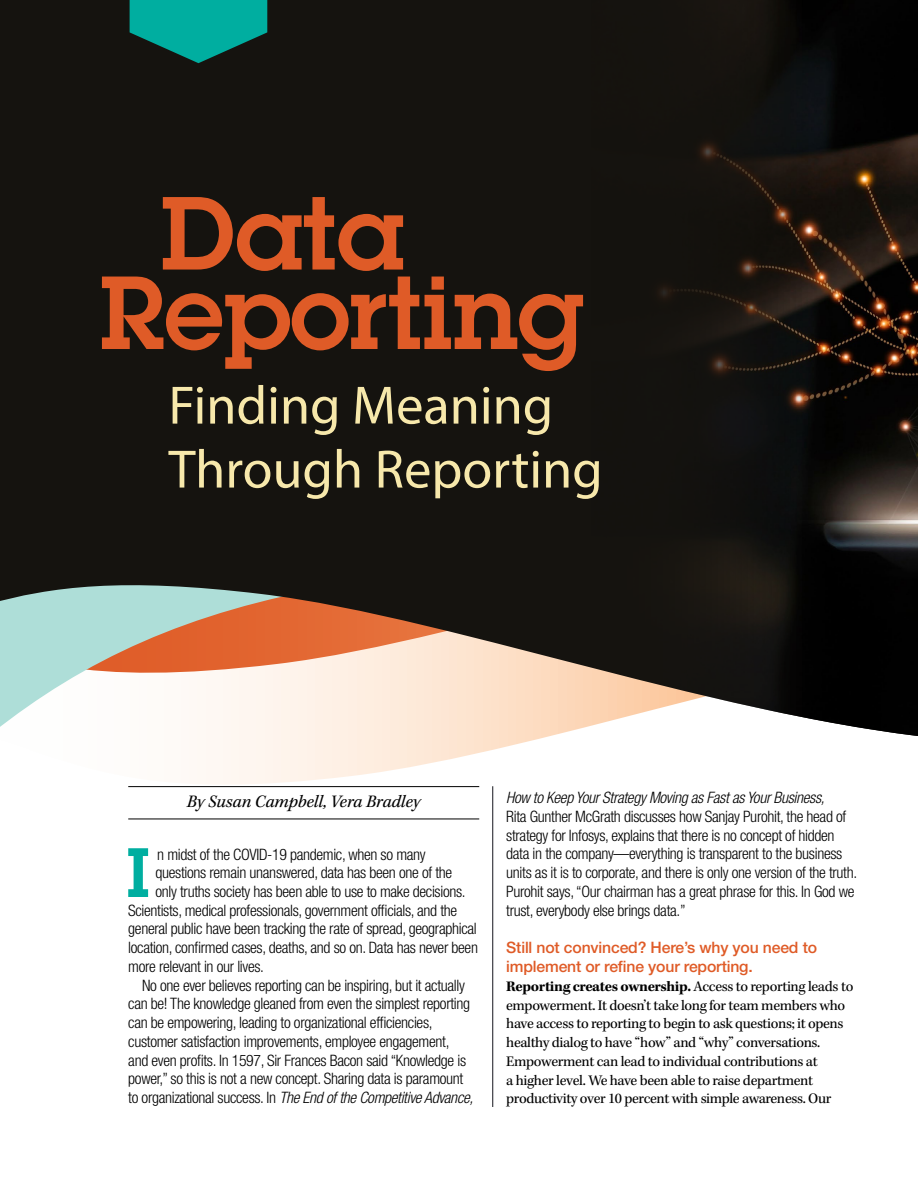
<style>
.page{position:relative;width:918px;height:1188px;background:#fff}
.page>*{position:absolute;margin:0;border:0;box-sizing:border-box;transform-origin:0 0}
.t1{font:600 101.55px/79.5px "Lubalin Graph Std";color:#df5b27}
.t2{font:600 68.25px "Lubalin Graph Std";color:#00aea0}
.t3{font:54.45px/63.9px "Myriad Pro";color:#f7e8ab}
.t4{font:italic 18px "Kepler Std";letter-spacing:-.005em;color:#000}
.t5{font:300 condensed 15.75px/18.8px "Helvetica Neue LT Std";letter-spacing:-.02em;color:#000}
.t6{font:italic 300 condensed 15.75px "Helvetica Neue LT Std";letter-spacing:-.02em;color:#000}
.t7{font:500 15.75px/18.8px "Helvetica Neue LT Std";letter-spacing:-.01em;color:#df5b27}
.t8{font:15px/18.8px "Kepler Std";letter-spacing:-.025em;color:#000}
.s1{font-style:normal}
.s2{font-weight:700}
</style>
<div class="page">
<svg style="left:0;top:0;width:566px;height:806px;background:#565049"></svg>
<img style="left:566px;top:166px;width:352px;height:570px">
<hr style="left:128px;top:786px;width:351px;height:1px;background:#000">
<hr style="left:128px;top:819px;width:351px;height:1px;background:#000">
<svg style="left:64px;top:0;width:854px;height:166px;background:#13110d"></svg>
<svg style="left:130px;top:0;width:137px;height:63px;background:#05887d"></svg>
<hr style="left:492px;top:786px;width:1px;height:321px;background:#15151d">
<h1 class="t1" style="left:100px;top:192px;width:487px;text-indent:61px">Data<br>Reporting</h1>
<h3 class="t3" style="left:168px;top:373px;width:436px">Finding Meaning<br>Through Reporting</h3>
<p class="t4" style="left:187px;top:791px;width:235px">By Susan Campbell, Vera Bradley</p>
<h2 class="t2" style="left:127px;top:828px;width:25px">I</h2>
<p class="t5" style="left:157px;top:844px;width:270px">n midst of the COVID-19 pandemic, when so many</p>
<p class="t5" style="left:156px;top:863px;width:298px">questions remain unanswered, data has been one of the</p>
<p class="t5" style="left:156px;top:882px;width:312px">only truths society has been able to use to make decisions.</p>
<p class="t5" style="left:128px;top:901px;width:331px">Scientists, medical professionals, government officials, and the</p>
<p class="t5" style="left:128px;top:919px;width:350px">general public have been tracking the rate of spread, geographical</p>
<p class="t5" style="left:128px;top:938px;width:351px">location, confirmed cases, deaths, and so on. Data has never been</p>
<p class="t5" style="left:128px;top:957px;width:137px">more relevant in our lives.</p>
<p class="t5" style="left:142px;top:976px;width:324px">No one ever believes reporting can be inspiring, but it actually</p>
<p class="t5" style="left:128px;top:994px;width:343px">can be! The knowledge gleaned from even the simplest reporting</p>
<p class="t5" style="left:128px;top:1013px;width:306px">can be empowering, leading to organizational efficiencies,</p>
<p class="t5" style="left:128px;top:1032px;width:323px">customer satisfaction improvements, employee engagement,</p>
<p class="t5" style="left:128px;top:1051px;width:339px">and even profits. In 1597, Sir Frances Bacon said “Knowledge is</p>
<p class="t5" style="left:128px;top:1069px;width:337px">power,” so this is not a new concept. Sharing data is paramount</p>
<p class="t6" style="left:128px;top:1089px;width:347px"><span class="s1">to organizational success. In</span> The End of the Competitive Advance,</p>
<p class="t6" style="left:506px;top:789px;width:320px">How to Keep Your Strategy Moving as Fast as Your Business,</p>
<p class="t5" style="left:506px;top:807px;width:352px">Rita Gunther McGrath discusses how Sanjay Purohit, the head of strategy for Infosys, explains that there is no concept of hidden data in the company—everything is transparent to the business units as it is to corporate, and there is only one version of the truth.<br>Purohit says, “Our chairman has a great phrase for this. In God we trust, everybody else brings data.”</p>
<p class="t7" style="left:506px;top:938px;width:312px">Still not convinced? Here’s why you need to implement or refine your reporting.</p>
<p class="t8" style="left:506px;top:977px;width:349px"><span class="s2">Reporting creates ownership.</span> Access to reporting leads to empowerment. It doesn’t take long for team members who have access to reporting to begin to ask questions; it opens healthy dialog to have “how” and “why” conversations.<br>Empowerment can lead to individual contributions at<br>a higher level. We have been able to raise department productivity over 10 percent with simple awareness. Our</p>
</div>
